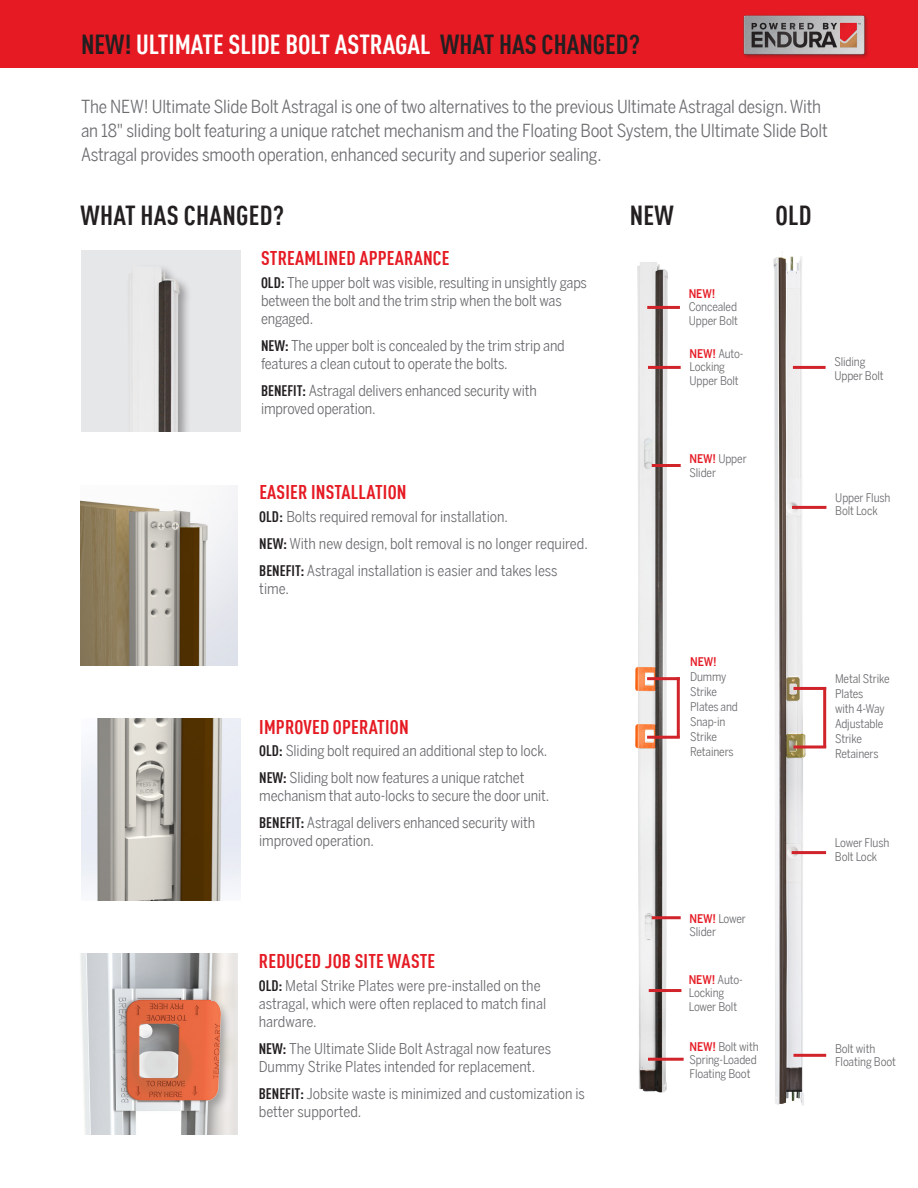
<style>
.page{position:relative;width:918px;height:1188px;background:#fff}
.page>*{position:absolute;margin:0;border:0;box-sizing:border-box;transform-origin:0 0}
.t1{font:700 condensed 27px "DINOT";color:#fff}
.t2{font:700 condensed 27px "DINOT";letter-spacing:.01em;color:#231f20}
.t3{font:700 condensed 19.5px "DINOT";letter-spacing:.01em;color:#e51a23}
.t4{font:18px/24px "Benton Sans Cond";letter-spacing:-.01em;color:#6c6d70}
.t5{font:15px/18px "Benton Sans Cond";letter-spacing:-.01em;color:#6c6d70}
.t6{font:12px/13.5px "Benton Sans Cond";letter-spacing:-.01em;color:#6c6d70}
.s1{color:#231f20}
.s2{font-family:"DINOT";font-weight:700;font-stretch:condensed;color:#231f20}
.s3{font-weight:500;color:#e51a23}
</style>
<div class="page">
<img style="left:81px;top:485px;width:157px;height:180px">
<img style="left:80px;top:954px;width:156px;height:181px">
<img style="left:773px;top:251px;width:54px;height:855px">
<img style="left:635px;top:262px;width:49px;height:831px">
<div style="left:0;top:0;width:918px;height:68px;background:#e51a23"></div>
<img style="left:743px;top:15px;width:125px;height:43px">
<hr style="left:648px;top:366px;width:33px;height:3px;background:#d1232a">
<hr style="left:647px;top:677px;width:33px;height:3px;background:#d1232a">
<hr style="left:647px;top:736px;width:33px;height:3px;background:#d1232a">
<hr style="left:677px;top:677px;width:3px;height:61px;background:#d1232a">
<hr style="left:648px;top:1058px;width:36px;height:3px;background:#d1232a">
<hr style="left:794px;top:687px;width:32px;height:3px;background:#d1232a">
<hr style="left:794px;top:746px;width:32px;height:2px;background:#d1232a">
<hr style="left:823px;top:687px;width:3px;height:60px;background:#d1232a">
<hr style="left:793px;top:366px;width:33px;height:3px;background:#d1232a">
<hr style="left:794px;top:1054px;width:32px;height:3px;background:#d1232a">
<hr style="left:652px;top:916px;width:29px;height:3px;background:#d1232a">
<hr style="left:792px;top:851px;width:34px;height:3px;background:#d1232a">
<hr style="left:652px;top:464px;width:29px;height:3px;background:#d1232a">
<hr style="left:792px;top:506px;width:34px;height:3px;background:#d1232a">
<hr style="left:649px;top:989px;width:32px;height:3px;background:#d1232a">
<img style="left:81px;top:250px;width:159px;height:182px">
<hr style="left:647px;top:306px;width:33px;height:3px;background:#d1232a">
<img style="left:81px;top:719px;width:159px;height:181px">
<p class="t1" style="left:81px;top:25px;width:561px"><span class="s1">NEW!</span> ULTIMATE SLIDE BOLT ASTRAGAL <span class="s1">WHAT HAS CHANGED?</span></p>
<p class="t4" style="left:81px;top:95px;width:748px">The NEW! Ultimate Slide Bolt Astragal is one of two alternatives to the previous Ultimate Astragal design. With an 18" sliding bolt featuring a unique ratchet mechanism and the Floating Boot System, the Ultimate Slide Bolt<br>Astragal provides smooth operation, enhanced security and superior sealing.</p>
<p class="t2" style="left:80px;top:196px;width:205px">WHAT HAS CHANGED?</p>
<p class="t3" style="left:261px;top:244px;width:190px">STREAMLINED APPEARANCE</p>
<p class="t5" style="left:261px;top:273px;width:328px"><span class="s2">OLD:</span> The upper bolt was visible, resulting in unsightly gaps between the bolt and the trim strip when the bolt was engaged.</p>
<p class="t5" style="left:261px;top:336px;width:305px"><span class="s2">NEW:</span> The upper bolt is concealed by the trim strip and features a clean cutout to operate the bolts.</p>
<p class="t5" style="left:261px;top:381px;width:277px"><span class="s2">BENEFIT:</span> Astragal delivers enhanced security with improved operation.</p>
<p class="t3" style="left:259px;top:478px;width:149px">EASIER INSTALLATION</p>
<p class="t5" style="left:259px;top:507px;width:250px"><span class="s2">OLD:</span> Bolts required removal for installation.</p>
<p class="t5" style="left:259px;top:534px;width:330px"><span class="s2">NEW:</span> With new design, bolt removal is no longer required.</p>
<p class="t5" style="left:259px;top:561px;width:300px"><span class="s2">BENEFIT:</span> Astragal installation is easier and takes less time.</p>
<p class="t3" style="left:259px;top:713px;width:151px">IMPROVED OPERATION</p>
<p class="t5" style="left:259px;top:742px;width:290px"><span class="s2">OLD:</span> Sliding bolt required an additional step to lock.</p>
<p class="t5" style="left:259px;top:769px;width:292px"><span class="s2">NEW:</span> Sliding bolt now features a unique ratchet mechanism that auto-locks to secure the door unit.</p>
<p class="t5" style="left:259px;top:814px;width:277px"><span class="s2">BENEFIT:</span> Astragal delivers enhanced security with improved operation.</p>
<p class="t3" style="left:259px;top:947px;width:178px">REDUCED JOB SITE WASTE</p>
<p class="t5" style="left:259px;top:976px;width:289px"><span class="s2">OLD:</span> Metal Strike Plates were pre-installed on the astragal, which were often replaced to match final hardware.</p>
<p class="t5" style="left:259px;top:1039px;width:294px"><span class="s2">NEW:</span> The Ultimate Slide Bolt Astragal now features<br>Dummy Strike Plates intended for replacement.</p>
<p class="t5" style="left:259px;top:1084px;width:328px"><span class="s2">BENEFIT:</span> Jobsite waste is minimized and customization is better supported.</p>
<p class="t2" style="left:630px;top:196px;width:45px">NEW</p>
<p class="t2" style="left:775px;top:196px;width:38px">OLD</p>
<p class="t6" style="left:689px;top:287px;width:51px"><span class="s3">NEW!<br></span>Concealed<br>Upper Bolt</p>
<p class="t6" style="left:690px;top:347px;width:56px"><span class="s3">NEW!</span> Auto-<br>Locking</p>
<p class="t6" style="left:690px;top:374px;width:51px">Upper Bolt</p>
<p class="t6" style="left:834px;top:355px;width:33px">Sliding</p>
<p class="t6" style="left:834px;top:369px;width:51px">Upper Bolt</p>
<p class="t6" style="left:690px;top:452px;width:59px"><span class="s3">NEW!</span> Upper<br>Slider</p>
<p class="t6" style="left:835px;top:491px;width:57px">Upper Flush<br>Bolt Lock</p>
<p class="t6" style="left:690px;top:654px;width:49px;line-height:15px"><span class="s3">NEW!<br></span>Dummy<br>Strike<br>Plates and<br>Snap-in<br>Strike<br>Retainers</p>
<p class="t6" style="left:690px;top:912px;width:58px"><span class="s3">NEW!</span> Lower<br>Slider</p>
<p class="t6" style="left:689px;top:972px;width:56px"><span class="s3">NEW!</span> Auto-<br>Locking</p>
<p class="t6" style="left:689px;top:999px;width:50px">Lower Bolt</p>
<p class="t6" style="left:690px;top:1040px;width:71px"><span class="s3">NEW!</span> Bolt with<br>Spring-Loaded<br>Floating Boot</p>
<p class="t6" style="left:835px;top:672px;width:56px">Metal Strike</p>
<p class="t6" style="left:835px;top:686px;width:51px;line-height:15px">Plates with 4-Way<br>Adjustable<br>Strike<br>Retainers</p>
<p class="t6" style="left:835px;top:836px;width:56px">Lower Flush<br>Bolt Lock</p>
<p class="t6" style="left:835px;top:1042px;width:62px">Bolt with<br>Floating Boot</p>
</div>
